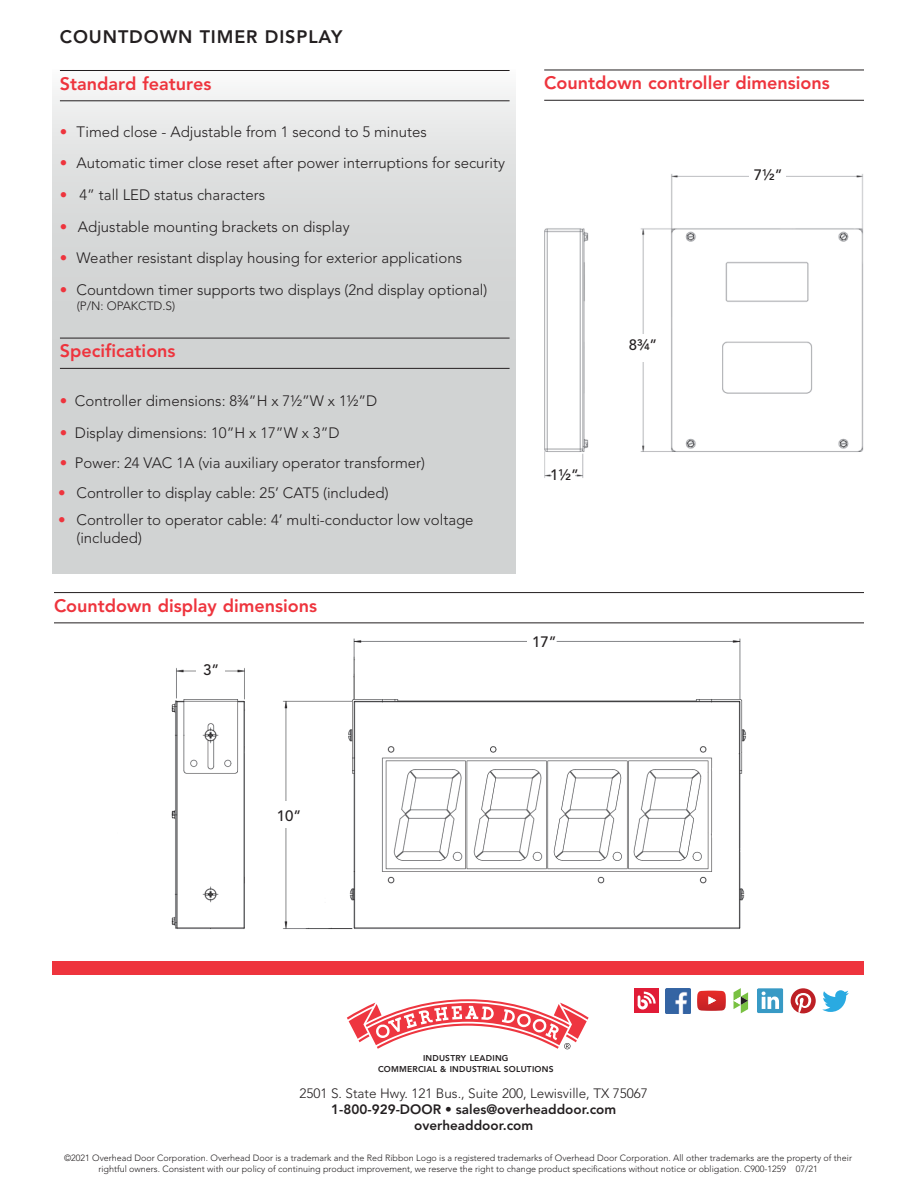
<style>
.page{position:relative;width:918px;height:1188px;background:#fff}
.page>*{position:absolute;margin:0;border:0;box-sizing:border-box;transform-origin:0 0}
.t1{font:800 18px "Avenir LT Std";color:#ee343d}
.t2{font:800 18px "Avenir LT Std";letter-spacing:.05em;color:#231f20}
.t3{font:300 15px/18px "Avenir LT Std";color:#231f20}
.t4{font:500 15px "Avenir LT Std";color:#231f20}
.t5{font:800 13.5px/16.2px "Avenir LT Std";color:#231f20;text-align:center}
.t6{font:300 13.5px "Avenir LT Std";color:#231f20}
.t7{font:300 12px "Avenir LT Std";color:#231f20}
.t8{font:300 9px/10.8px "Avenir LT Std";color:#231f20;text-align:center}
.t9{font:800 8.4px/10.8px "Avenir LT Std";letter-spacing:.025em;color:#231f20;text-align:center}
.s1{font-weight:400;color:#ee343d}
</style>
<div class="page">
<svg style="left:822px;top:990px;width:27px;height:22px"></svg>
<img style="left:665px;top:988px;width:25px;height:25px">
<svg style="left:734px;top:988px;width:14px;height:25px"></svg>
<svg style="left:757px;top:988px;width:26px;height:25px"></svg>
<svg style="left:790px;top:987px;width:27px;height:27px"></svg>
<svg style="left:791px;top:988px;width:25px;height:25px"></svg>
<div style="left:634px;top:988px;width:24px;height:25px;background:#e11c37"></div>
<svg style="left:638px;top:992px;width:18px;height:18px"></svg>
<svg style="left:697px;top:991px;width:29px;height:20px"></svg>
<svg style="left:347px;top:999px;width:242px;height:51px"></svg>
<div style="left:53px;top:962px;width:811px;height:13px;background:#ee343d"></div>
<svg style="left:52px;top:70px;width:464px;height:503px;background:#d7d9d9"></svg>
<hr style="left:60px;top:70px;width:450px;height:1px;background:#231f20">
<hr style="left:60px;top:101px;width:450px;height:1px;background:#231f20">
<hr style="left:60px;top:338px;width:450px;height:1px;background:#231f20">
<hr style="left:60px;top:368px;width:450px;height:1px;background:#231f20">
<hr style="left:544px;top:70px;width:320px;height:1px;background:#231f20">
<hr style="left:544px;top:100px;width:320px;height:1px;background:#231f20">
<hr style="left:54px;top:592px;width:810px;height:1px;background:#231f20">
<hr style="left:54px;top:623px;width:810px;height:1px;background:#231f20">
<img style="left:544px;top:174px;width:320px;height:304px">
<div style="left:749px;top:165px;width:37px;height:27px;background:#fff"></div>
<div style="left:624px;top:335px;width:37px;height:27px;background:#fff"></div>
<div style="left:553px;top:464px;width:22px;height:28px;background:#fff"></div>
<img style="left:171px;top:638px;width:575px;height:292px">
<div style="left:196px;top:658px;width:28px;height:27px;background:#fff"></div>
<div style="left:528px;top:629px;width:28px;height:27px;background:#fff"></div>
<div style="left:269px;top:801px;width:29px;height:27px;background:#fff"></div>
<p class="t2" style="left:60px;top:26px;width:284px">COUNTDOWN TIMER DISPLAY</p>
<p class="t1" style="left:60px;top:73px;width:153px">Standard features</p>
<p class="t3" style="left:60px;top:123px;width:369px"><span class="s1">•</span> Timed close - Adjustable from 1 second to 5 minutes</p>
<p class="t3" style="left:60px;top:154px;width:447px"><span class="s1">•</span> Automatic timer close reset after power interruptions for security</p>
<p class="t3" style="left:60px;top:186px;width:207px"><span class="s1">•</span> 4” tall LED status characters</p>
<p class="t3" style="left:60px;top:217px;width:291px"><span class="s1">•</span> Adjustable mounting brackets on display</p>
<p class="t3" style="left:60px;top:249px;width:404px"><span class="s1">•</span> Weather resistant display housing for exterior applications</p>
<p class="t3" style="left:60px;top:281px;width:429px"><span class="s1">•</span> Countdown timer supports two displays (2nd display optional)</p>
<p class="t7" style="left:77px;top:299px;width:100px">(P/N: OPAKCTD.S)</p>
<p class="t1" style="left:60px;top:341px;width:117px">Specifications</p>
<p class="t3" style="left:60px;top:392px;width:319px"><span class="s1">•</span> Controller dimensions: 8¾”H x 7½”W x 1½”D</p>
<p class="t3" style="left:60px;top:424px;width:281px"><span class="s1">•</span> Display dimensions: 10”H x 17”W x 3”D</p>
<p class="t3" style="left:60px;top:454px;width:367px"><span class="s1">•</span> Power: 24 VAC 1A (via auxiliary operator transformer)</p>
<p class="t3" style="left:58px;top:483px;width:332px"><span class="s1">•</span> Controller to display cable: 25’ CAT5 (included)</p>
<p class="t3" style="left:76px;top:510px;width:399px;text-indent:-18px"><span class="s1">•</span> Controller to operator cable: 4’ multi-conductor low voltage (included)</p>
<p class="t1" style="left:54px;top:595px;width:265px">Countdown display dimensions</p>
<p class="t4" style="left:203px;top:661px;width:18px">3”</p>
<p class="t1" style="left:544px;top:72px;width:287px">Countdown controller dimensions</p>
<p class="t4" style="left:550px;top:466px;width:30px">1½”</p>
<p class="t4" style="left:629px;top:336px;width:30px">8¾”</p>
<p class="t4" style="left:532px;top:633px;width:26px">17”</p>
<p class="t4" style="left:754px;top:166px;width:30px">7½”</p>
<p class="t4" style="left:277px;top:807px;width:26px">10”</p>
<p class="t9" style="left:378px;top:1053px;width:177px">INDUSTRY LEADING<br>COMMERCIAL &amp; INDUSTRIAL SOLUTIONS</p>
<p class="t6" style="left:299px;top:1085px;width:350px">2501 S. State Hwy. 121 Bus., Suite 200, Lewisville, TX 75067</p>
<p class="t5" style="left:331px;top:1101px;width:286px">1-800-929-DOOR • sales@overheaddoor.com overheaddoor.com</p>
<p class="t8" style="left:64px;top:1152px;width:790px">©2021 Overhead Door Corporation. Overhead Door is a trademark and the Red Ribbon Logo is a registered trademarks of Overhead Door Corporation. All other trademarks are the property of their rightful owners. Consistent with our policy of continuing product improvement, we reserve the right to change product specifications without notice or obligation. C900-1259 07/21</p>
</div>
